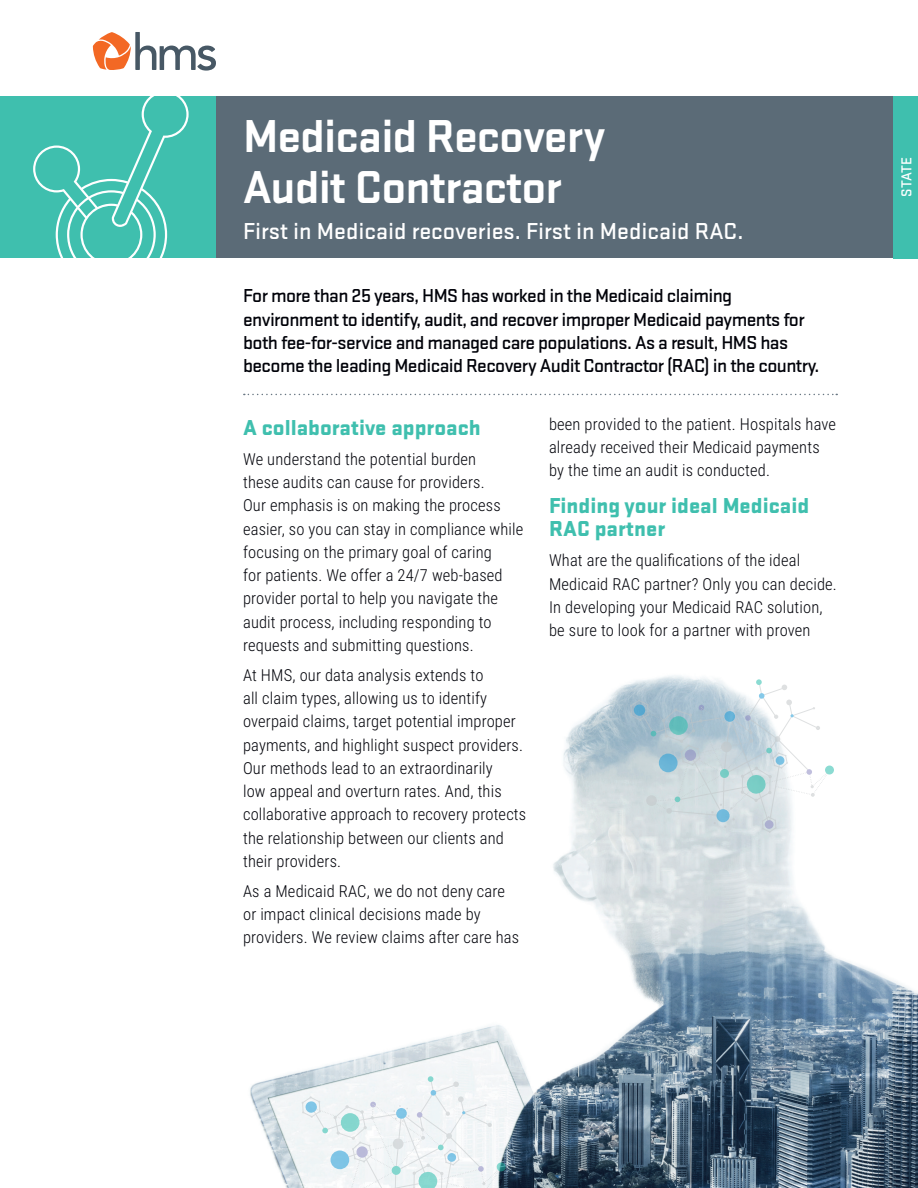
<style>
.page{position:relative;width:918px;height:1188px;background:#fff}
.page>*{position:absolute;margin:0;border:0;box-sizing:border-box;transform-origin:0 0}
.t1{font:700 48px/51.6px "Stratum 2";letter-spacing:-.02em;color:#fff}
.t2{font:500 24px "Stratum 2";color:#fff}
.t3{font:900 22.5px/23.2px "Stratum 2";color:#3fbfae}
.t4{font:500 19.5px/23.2px "Stratum 2";letter-spacing:-.03em;color:#010209}
.t5{font:300 16.5px/23.2px "Roboto Condensed";letter-spacing:.01em;color:#010209}
.t6{font:500 15px "Stratum 2";letter-spacing:-.03em;color:#fff}
</style>
<div class="page">
<img style="left:250px;top:675px;width:668px;height:513px">
<div style="left:216px;top:96px;width:702px;height:162px;background:#5b6b77"></div>
<svg style="left:244px;top:394px;width:593px;height:1px"></svg>
<svg style="left:93px;top:32px;width:123px;height:39px"></svg>
<div style="left:893px;top:96px;width:25px;height:162px;background:#3fbfae"></div>
<div style="left:0;top:96px;width:216px;height:162px;background:#3fbfae"></div>
<svg style="left:33px;top:96px;width:156px;height:162px"></svg>
<svg style="left:630px;top:679px;width:203px;height:154px"></svg>
<svg style="left:302px;top:1076px;width:203px;height:112px"></svg>
<h1 class="t1" style="left:243px;top:107px;width:364px">Medicaid Recovery<br>Audit Contractor</h1>
<h2 class="t2" style="left:243px;top:215px;width:502px">First in Medicaid recoveries. First in Medicaid RAC.</h2>
<p class="t4" style="left:243px;top:283px;width:578px">For more than 25 years, HMS has worked in the Medicaid claiming environment to identify, audit, and recover improper Medicaid payments for both fee-for-service and managed care populations. As a result, HMS has become the leading Medicaid Recovery Audit Contractor (RAC) in the country.</p>
<h3 class="t3" style="left:243px;top:414px;width:239px">A collaborative approach</h3>
<p class="t5" style="left:243px;top:447px;width:282px">We understand the potential burden<br>these audits can cause for providers.<br>Our emphasis is on making the process easier, so you can stay in compliance while focusing on the primary goal of caring<br>for patients. We offer a 24/7 web-based provider portal to help you navigate the audit process, including responding to requests and submitting questions.</p>
<p class="t5" style="left:243px;top:663px;width:285px">At HMS, our data analysis extends to<br>all claim types, allowing us to identify overpaid claims, target potential improper payments, and highlight suspect providers.<br>Our methods lead to an extraordinarily<br>low appeal and overturn rates. And, this collaborative approach to recovery protects the relationship between our clients and their providers.</p>
<p class="t5" style="left:243px;top:879px;width:278px">As a Medicaid RAC, we do not deny care or impact clinical decisions made by providers. We review claims after care has</p>
<p class="t5" style="left:549px;top:412px;width:289px">been provided to the patient. Hospitals have already received their Medicaid payments by the time an audit is conducted.</p>
<h3 class="t3" style="left:549px;top:493px;width:262px">Finding your ideal Medicaid<br>RAC partner</h3>
<p class="t5" style="left:549px;top:548px;width:289px">What are the qualifications of the ideal Medicaid RAC partner? Only you can decide.<br>In developing your Medicaid RAC solution, be sure to look for a partner with proven</p>
<p class="t6" style="left:896px;top:197px;width:41px;rotate:-90deg">STATE</p>
</div>
